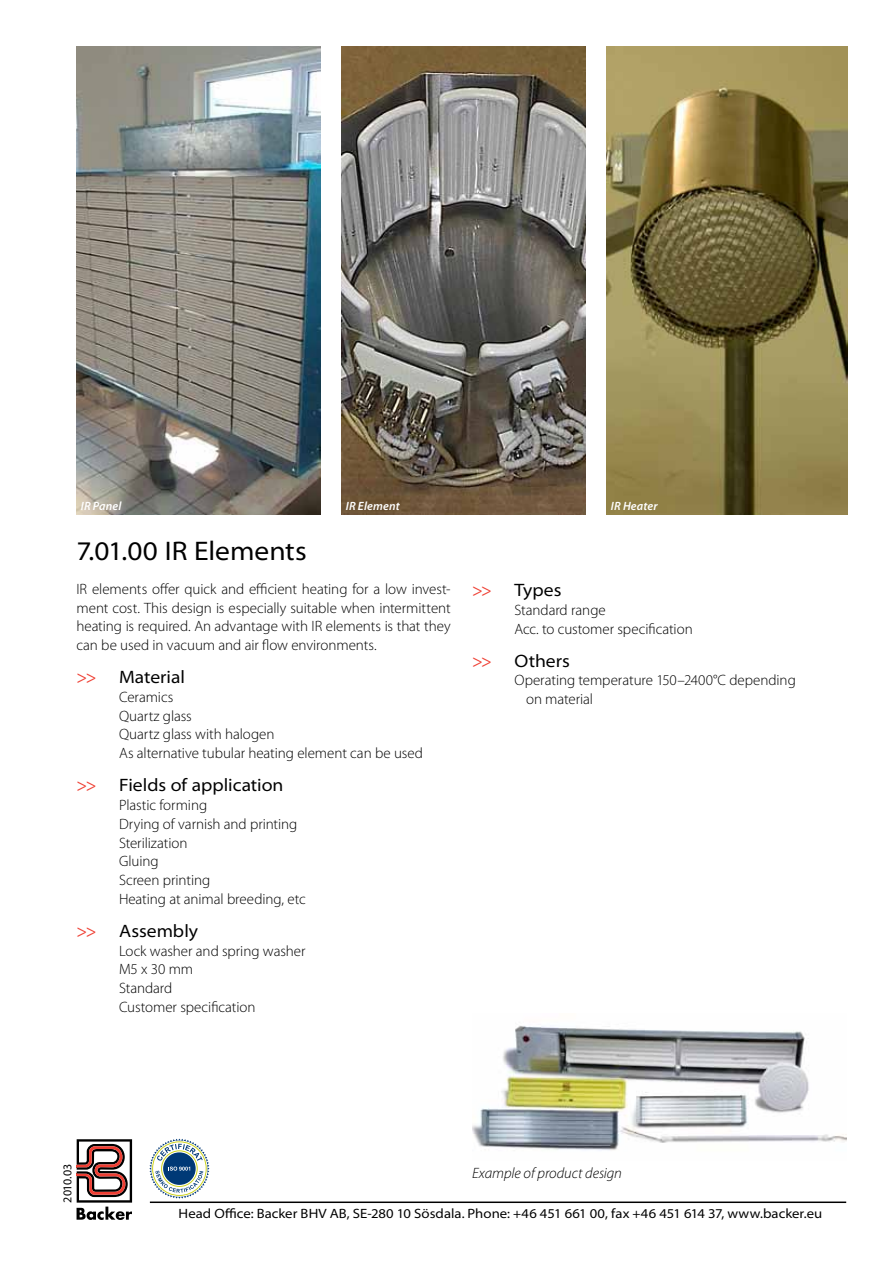
<style>
.page{position:relative;width:893px;height:1263px;background:#fff}
.page>*{position:absolute;margin:0;border:0;box-sizing:border-box;transform-origin:0 0}
.t1{font:semi-expanded 27px "Myriad Pro";color:#000}
.t2{font:semi-expanded 18px "Myriad Pro";color:#000}
.t3{font:semi-expanded 18px "Myriad Pro";color:#ef4135}
.t4{font:300 15px/18.8px "Myriad Pro";letter-spacing:-.005em;color:#000}
.t5{font:italic 300 15px "Myriad Pro";letter-spacing:-.005em;color:#000}
.t6{font:semi-expanded 13.5px "Myriad Pro";letter-spacing:.005em;color:#000}
.t7{font:italic 600 12px "Myriad Pro";letter-spacing:.015em;color:#fff}
.t8{font:12px "Myriad Pro";letter-spacing:-.02em;color:#000}
</style>
<div class="page">
<hr style="left:150px;top:1201px;width:696px;height:2px;background:#000">
<svg style="left:77px;top:1139px;width:55px;height:81px"></svg>
<svg style="left:149px;top:1138px;width:60px;height:60px"></svg>
<img style="left:77px;top:47px;width:243px;height:467px">
<img style="left:342px;top:47px;width:243px;height:467px">
<img style="left:607px;top:47px;width:240px;height:467px">
<img style="left:472px;top:1025px;width:374px;height:125px">
<p class="t7" style="left:81px;top:499px;width:42px">IR Panel</p>
<p class="t7" style="left:346px;top:499px;width:55px">IR Element</p>
<p class="t7" style="left:611px;top:499px;width:48px">IR Heater</p>
<h1 class="t1" style="left:77px;top:536px;width:232px">7.01.00 IR Elements</h1>
<p class="t4" style="left:77px;top:579px;width:376px;text-align:justify">IR elements offer quick and efficient heating for a low invest&shy;ment cost. This design is especially suitable when intermittent heating is required. An advantage with IR elements is that they can be used in vacuum and air flow environments.</p>
<p class="t3" style="left:77px;top:667px;width:21px">&gt;&gt;</p>
<p class="t2" style="left:119px;top:667px;width:67px">Material</p>
<p class="t4" style="left:119px;top:687px;width:305px">Ceramics<br>Quartz glass<br>Quartz glass with halogen<br>As alternative tubular heating element can be used</p>
<p class="t3" style="left:77px;top:775px;width:21px">&gt;&gt;</p>
<p class="t2" style="left:119px;top:775px;width:166px">Fields of application</p>
<p class="t4" style="left:119px;top:795px;width:188px">Plastic forming<br>Drying of varnish and printing<br>Sterilization<br>Gluing<br>Screen printing<br>Heating at animal breeding, etc</p>
<p class="t3" style="left:77px;top:921px;width:21px">&gt;&gt;</p>
<p class="t2" style="left:119px;top:921px;width:81px">Assembly</p>
<p class="t4" style="left:119px;top:941px;width:188px">Lock washer and spring washer<br>M5 x 30 mm<br>Standard<br>Customer specification</p>
<p class="t3" style="left:472px;top:580px;width:21px">&gt;&gt;</p>
<p class="t2" style="left:514px;top:580px;width:48px">Types</p>
<p class="t4" style="left:514px;top:600px;width:180px">Standard range<br>Acc. to customer specification</p>
<p class="t3" style="left:472px;top:651px;width:21px">&gt;&gt;</p>
<p class="t2" style="left:514px;top:651px;width:57px">Others</p>
<p class="t4" style="left:526px;top:671px;width:271px;text-indent:-11px">Operating temperature 150–2400°C depending on material</p>
<p class="t8" style="left:60px;top:1202px;width:40px;rotate:-90deg">2010.03</p>
<p class="t5" style="left:472px;top:1163px;width:152px">Example of product design</p>
<p class="t6" style="left:179px;top:1206px;width:645px">Head Office: Backer BHV AB, SE-280 10 Sösdala. Phone: +46 451 661 00, fax +46 451 614 37, www.backer.eu</p>
</div>
